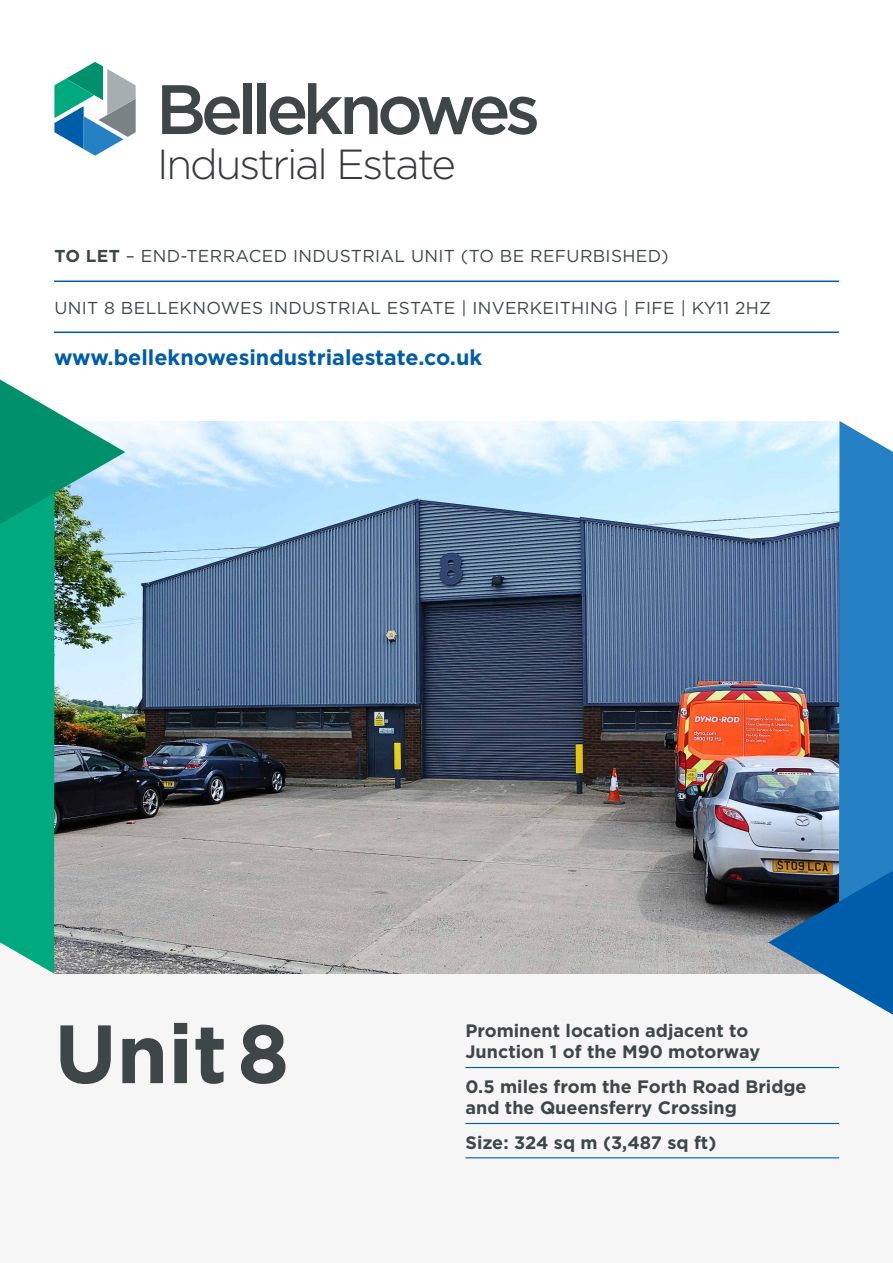
<style>
.page{position:relative;width:893px;height:1263px;background:#fff}
.page>*{position:absolute;margin:0;border:0;box-sizing:border-box;transform-origin:0 0}
.t1{font:700 82.5px "Gotham";color:#3f4648}
.t2{font:300 42px "Gotham";letter-spacing:-.05em;color:#38393d}
.t3{font:700 21.45px "Gotham";color:#005da9}
.t4{font:700 18px/21.6px "Gotham";color:#3f4648}
.t5{font:17.25px "Gotham";letter-spacing:.02em;color:#3f4648}
.s1{font-weight:700}
</style>
<div class="page">
<div style="left:0;top:854px;width:893px;height:409px;background:#f6f6f6"></div>
<img style="left:125px;top:421px;width:643px;height:552px">
<svg style="left:54px;top:62px;width:82px;height:94px"></svg>
<svg style="left:162px;top:85px;width:78px;height:50px"></svg>
<div style="left:243px;top:83px;width:9px;height:51px;background:#3f4648"></div>
<div style="left:258px;top:83px;width:8px;height:51px;background:#3f4648"></div>
<svg style="left:270px;top:83px;width:267px;height:52px"></svg>
<hr style="left:465px;top:1067px;width:374px;height:1px;background:#005da9">
<hr style="left:465px;top:1123px;width:374px;height:1px;background:#005da9">
<hr style="left:465px;top:1157px;width:374px;height:1px;background:#005da9">
<hr style="left:54px;top:331px;width:785px;height:2px;background:#005da9">
<hr style="left:54px;top:280px;width:785px;height:2px;background:#005da9">
<img style="left:0;top:379px;width:125px;height:594px">
<img style="left:768px;top:421px;width:125px;height:594px">
<h2 class="t2" style="left:157px;top:138px;width:300px">Industrial Estate</h2>
<p class="t5" style="left:54px;top:245px;width:616px"><span class="s1">TO LET</span> – END-TERRACED INDUSTRIAL UNIT (TO BE REFURBISHED)</p>
<p class="t5" style="left:54px;top:296px;width:718px">UNIT 8 BELLEKNOWES INDUSTRIAL ESTATE | INVERKEITHING | FIFE | KY11 2HZ</p>
<p class="t3" style="left:54px;top:343px;width:430px">www.belleknowesindustrialestate.co.uk</p>
<h1 class="t1" style="left:54px;top:999px;width:236px">Unit 8</h1>
<p class="t4" style="left:465px;top:1019px;width:296px">Prominent location adjacent to<br>Junction 1 of the M90 motorway</p>
<p class="t4" style="left:465px;top:1075px;width:343px">0.5 miles from the Forth Road Bridge and the Queensferry Crossing</p>
<p class="t4" style="left:465px;top:1131px;width:252px">Size: 324 sq m (3,487 sq ft)</p>
</div>
